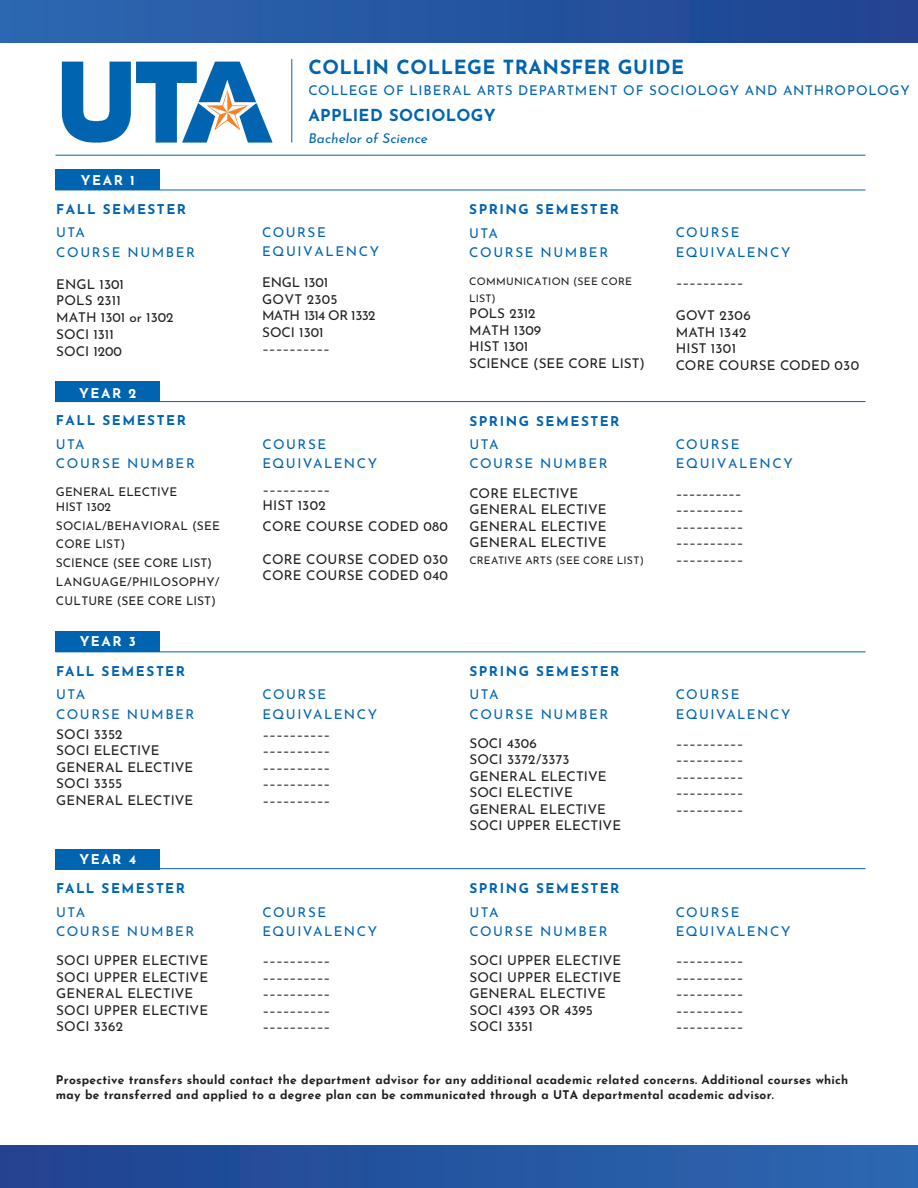
<style>
.page{position:relative;width:918px;height:1188px;background:#fff}
.page>*{position:absolute;margin:0;border:0;box-sizing:border-box;transform-origin:0 0}
.t1{font:700 19.5px "Josefin Sans";letter-spacing:.025em;color:#0064b1}
.t2{font:700 16.5px "Josefin Sans";letter-spacing:.025em;color:#0064b1}
.t3{font:13.5px/16.5px "Josefin Sans";letter-spacing:.005em;color:#231f20}
.t4{font:13.5px/19.5px "Josefin Sans";letter-spacing:.11em;color:#0064b1}
.t5{font:700 13.5px/23.5px "Josefin Sans";letter-spacing:.115em;color:#0064b1}
.t6{font:13.5px "Josefin Sans";letter-spacing:.055em;color:#0064b1}
.t7{font:700 13.5px "Josefin Sans";letter-spacing:.11em;color:#fff}
.t8{font:italic 13.5px "Josefin Sans";letter-spacing:.005em;color:#0064b1}
.t9{font:13.5px "Josefin Sans";letter-spacing:.025em;color:#231f20}
.t10{font:700 12px/14.4px "Josefin Sans";letter-spacing:.02em;color:#231f20}
.t11{font:12px/18.9px "Josefin Sans";letter-spacing:.005em;color:#231f20}
.t12{font:10.5px/16.5px "Josefin Sans";letter-spacing:.025em;color:#231f20}
.s1{font-weight:400}
.s2{font-style:inherit}
.s3{color:#231f20}
.s4{color:#0064b1}
</style>
<div class="page">
<div style="left:56px;top:169px;width:104px;height:21px;background:#0064b1"></div>
<div style="left:56px;top:381px;width:104px;height:21px;background:#0064b1"></div>
<div style="left:56px;top:631px;width:104px;height:21px;background:#0064b1"></div>
<div style="left:56px;top:849px;width:104px;height:20px;background:#0064b1"></div>
<hr style="left:56px;top:155px;width:810px;height:1px;background:#0064b1">
<hr style="left:56px;top:190px;width:810px;height:1px;background:#0064b1">
<hr style="left:56px;top:401px;width:810px;height:1px;background:#0064b1">
<hr style="left:56px;top:651px;width:810px;height:1px;background:#0064b1">
<hr style="left:56px;top:868px;width:810px;height:1px;background:#0064b1">
<hr style="left:291px;top:59px;width:1px;height:84px;background:#0064b1">
<img style="left:61px;top:61px;width:212px;height:82px">
<div style="left:0;top:0;width:918px;height:42px;background:linear-gradient(to right,#2c67b1,#1f4390)"></div>
<div style="left:0;top:1146px;width:918px;height:42px;background:linear-gradient(to right,#204290,#2c67b1)"></div>
<p class="t7" style="left:81px;top:168px;width:55px">YEAR 1</p>
<p class="t5" style="left:56px;top:195px;width:131px">FALL SEMESTER<br><span class="s1">UTA</span></p>
<p class="t4" style="left:56px;top:241px;width:140px">COURSE NUMBER</p>
<p class="t3" style="left:56px;top:274px;width:119px"><span class="s2">ENGL 1301<br></span>POLS 2311<br>MATH <span class="s2">1301 or 1302<br></span>SOCI 1311<br>SOCI 1200</p>
<p class="t7" style="left:79px;top:381px;width:59px">YEAR 2</p>
<p class="t5" style="left:56px;top:407px;width:131px">FALL SEMESTER<br><span class="s1">UTA</span></p>
<p class="t4" style="left:56px;top:452px;width:140px">COURSE NUMBER</p>
<p class="t11" style="left:56px;top:483px;width:123px;line-height:14.7px">GENERAL ELECTIVE<br>HIST 1302</p>
<p class="t11" style="left:56px;top:515px;width:166px">SOCIAL/BEHAVIORAL <span class="s2">(SEE<br>CORE LIST)<br></span>SCIENCE (SEE CORE LIST)<br>LANGUAGE/PHILOSOPHY/<br>CULTURE (SEE CORE LIST)</p>
<p class="t7" style="left:80px;top:630px;width:58px">YEAR 3</p>
<p class="t5" style="left:56px;top:657px;width:130px">FALL SEMESTER</p>
<p class="t4" style="left:56px;top:683px;width:31px">UTA</p>
<p class="t4" style="left:56px;top:703px;width:140px">COURSE NUMBER</p>
<p class="t3" style="left:56px;top:724px;width:68px">SOCI 3352</p>
<p class="t3" style="left:56px;top:741px;width:105px">SOCI ELECTIVE</p>
<p class="t3" style="left:56px;top:757px;width:139px">GENERAL ELECTIVE</p>
<p class="t3" style="left:56px;top:774px;width:68px">SOCI 3355</p>
<p class="t3" style="left:56px;top:790px;width:139px">GENERAL ELECTIVE</p>
<p class="t7" style="left:79px;top:847px;width:58px">YEAR 4</p>
<p class="t5" style="left:56px;top:875px;width:130px">FALL SEMESTER</p>
<p class="t4" style="left:56px;top:901px;width:31px">UTA</p>
<p class="t4" style="left:56px;top:920px;width:140px">COURSE NUMBER</p>
<p class="t3" style="left:56px;top:951px;width:153px">SOCI UPPER ELECTIVE</p>
<p class="t3" style="left:56px;top:967px;width:153px">SOCI UPPER ELECTIVE</p>
<p class="t3" style="left:56px;top:984px;width:139px">GENERAL ELECTIVE</p>
<p class="t3" style="left:56px;top:1000px;width:153px">SOCI UPPER ELECTIVE</p>
<p class="t3" style="left:56px;top:1017px;width:68px">SOCI 3362</p>
<p class="t1" style="left:308px;top:49px;width:377px"><span class="s2">COLLIN</span> COLLEGE TRANSFER GUIDE</p>
<p class="t6" style="left:308px;top:79px;width:603px">COLLEGE OF LIBERAL ARTS DEPARTMENT OF SOCIOLOGY AND ANTHROPOLOGY</p>
<p class="t2" style="left:308px;top:100px;width:189px">APPLIED SOCIOLOGY</p>
<p class="t8" style="left:308px;top:126px;width:121px">Bachelor of Science</p>
<p class="t4" style="left:262px;top:221px;width:119px">COURSE<br>EQUIVALENCY</p>
<p class="t3" style="left:262px;top:273px;width:115px"><span class="s2">ENGL 1301<br></span>GOVT 2305<br>MATH 1314 <span class="s2">OR 1332<br></span>SOCI 1301 ––––––––––</p>
<p class="t4" style="left:263px;top:433px;width:65px">COURSE</p>
<p class="t4" style="left:263px;top:452px;width:116px">EQUIVALENCY</p>
<p class="t3" style="left:263px;top:479px;width:69px">––––––––––</p>
<p class="t3" style="left:263px;top:495px;width:65px">HIST 1302</p>
<p class="t3" style="left:263px;top:516px;width:187px">CORE COURSE CODED 080</p>
<p class="t3" style="left:263px;top:549px;width:187px">CORE COURSE CODED 030<br>CORE COURSE CODED 040</p>
<p class="t5" style="left:469px;top:196px;width:151px">SPRING SEMESTER<br><span class="s1">UTA</span></p>
<p class="t4" style="left:469px;top:241px;width:140px">COURSE NUMBER</p>
<p class="t12" style="left:469px;top:272px;width:164px">COMMUNICATION (SEE CORE<br>LIST)</p>
<p class="t3" style="left:469px;top:304px;width:177px">POLS 2312<br>MATH <span class="s2">1309<br></span>HIST 1301<br>SCIENCE (SEE CORE LIST)</p>
<p class="t5" style="left:469px;top:407px;width:152px">SPRING SEMESTER</p>
<p class="t4" style="left:470px;top:433px;width:31px">UTA</p>
<p class="t4" style="left:470px;top:452px;width:140px">COURSE NUMBER</p>
<p class="t3" style="left:470px;top:483px;width:110px">CORE ELECTIVE</p>
<p class="t3" style="left:470px;top:499px;width:139px">GENERAL ELECTIVE</p>
<p class="t3" style="left:470px;top:516px;width:139px">GENERAL ELECTIVE</p>
<p class="t3" style="left:470px;top:532px;width:139px">GENERAL ELECTIVE</p>
<p class="t12" style="left:470px;top:550px;width:176px">CREATIVE ARTS (SEE CORE LIST)</p>
<p class="t4" style="left:676px;top:221px;width:65px">COURSE</p>
<p class="t4" style="left:676px;top:241px;width:116px">EQUIVALENCY</p>
<p class="t3" style="left:676px;top:273px;width:69px">––––––––––</p>
<p class="t9" style="left:676px;top:304px;width:77px">GOVT 2306</p>
<p class="t3" style="left:676px;top:322px;width:72px">MATH 1342</p>
<p class="t3" style="left:676px;top:339px;width:62px">HIST 1301</p>
<p class="t3" style="left:676px;top:355px;width:185px">CORE COURSE CODED 030</p>
<p class="t4" style="left:676px;top:433px;width:119px">COURSE<br>EQUIVALENCY</p>
<p class="t3" style="left:676px;top:483px;width:69px"><span class="s2">–––––––––– </span>–––––––––– –––––––––– –––––––––– ––––––––––</p>
<p class="t4" style="left:263px;top:683px;width:65px">COURSE</p>
<p class="t4" style="left:263px;top:703px;width:116px">EQUIVALENCY</p>
<p class="t3" style="left:263px;top:724px;width:69px">––––––––––</p>
<p class="t3" style="left:263px;top:741px;width:69px">––––––––––</p>
<p class="t3" style="left:263px;top:757px;width:69px">––––––––––</p>
<p class="t3" style="left:263px;top:774px;width:69px">––––––––––</p>
<p class="t3" style="left:263px;top:790px;width:69px">––––––––––</p>
<p class="t4" style="left:263px;top:901px;width:65px">COURSE</p>
<p class="t4" style="left:263px;top:920px;width:116px">EQUIVALENCY</p>
<p class="t3" style="left:263px;top:951px;width:69px">––––––––––</p>
<p class="t3" style="left:263px;top:967px;width:69px">––––––––––</p>
<p class="t3" style="left:263px;top:984px;width:69px">––––––––––</p>
<p class="t3" style="left:263px;top:1000px;width:69px">––––––––––</p>
<p class="t3" style="left:263px;top:1017px;width:69px">––––––––––</p>
<p class="t5" style="left:469px;top:657px;width:152px">SPRING SEMESTER<br><span class="s1">UTA</span></p>
<p class="t4" style="left:469px;top:698px;width:140px;line-height:29.1px">COURSE NUMBER<br><span class="s3">SOCI 4</span><span class="s3">3</span><span class="s3">06</span></p>
<p class="t3" style="left:469px;top:750px;width:153px">SOCI 3372/3373<br>GENERAL ELECTIVE<br>SOCI ELECTIVE<br>GENERAL ELECTIVE<br><span class="s2">SOCI UPPER ELECTIVE</span></p>
<p class="t5" style="left:469px;top:875px;width:152px">SPRING SEMESTER<br><span class="s1">UTA</span></p>
<p class="t3" style="left:469px;top:915px;width:153px;line-height:29.1px"><span class="s4">COURSE NUMBER<br></span>SOCI UPPER ELECTIVE</p>
<p class="t3" style="left:470px;top:967px;width:153px">SOCI UPPER ELECTIVE<br>GENERAL ELECTIVE<br>SOCI 4393 <span class="s2">OR 4395<br></span>SOCI 3351</p>
<p class="t4" style="left:676px;top:683px;width:65px">COURSE</p>
<p class="t4" style="left:676px;top:703px;width:116px">EQUIVALENCY</p>
<p class="t3" style="left:676px;top:733px;width:69px">––––––––––</p>
<p class="t3" style="left:676px;top:750px;width:69px">––––––––––</p>
<p class="t3" style="left:676px;top:766px;width:69px">––––––––––</p>
<p class="t3" style="left:676px;top:783px;width:69px">––––––––––</p>
<p class="t3" style="left:676px;top:799px;width:69px">––––––––––</p>
<p class="t4" style="left:676px;top:901px;width:65px">COURSE</p>
<p class="t4" style="left:676px;top:920px;width:116px">EQUIVALENCY</p>
<p class="t3" style="left:676px;top:951px;width:69px">––––––––––</p>
<p class="t3" style="left:676px;top:967px;width:69px">––––––––––</p>
<p class="t3" style="left:676px;top:984px;width:69px">––––––––––</p>
<p class="t3" style="left:676px;top:1000px;width:69px">––––––––––</p>
<p class="t3" style="left:676px;top:1017px;width:69px">––––––––––</p>
<p class="t10" style="left:56px;top:1071px;width:794px">Prospective transfers should contact the department advisor for any additional academic related concerns. Additional courses which may be transferred and applied to a degree plan can be communicated through a UTA departmental academic advisor.</p>
</div>
